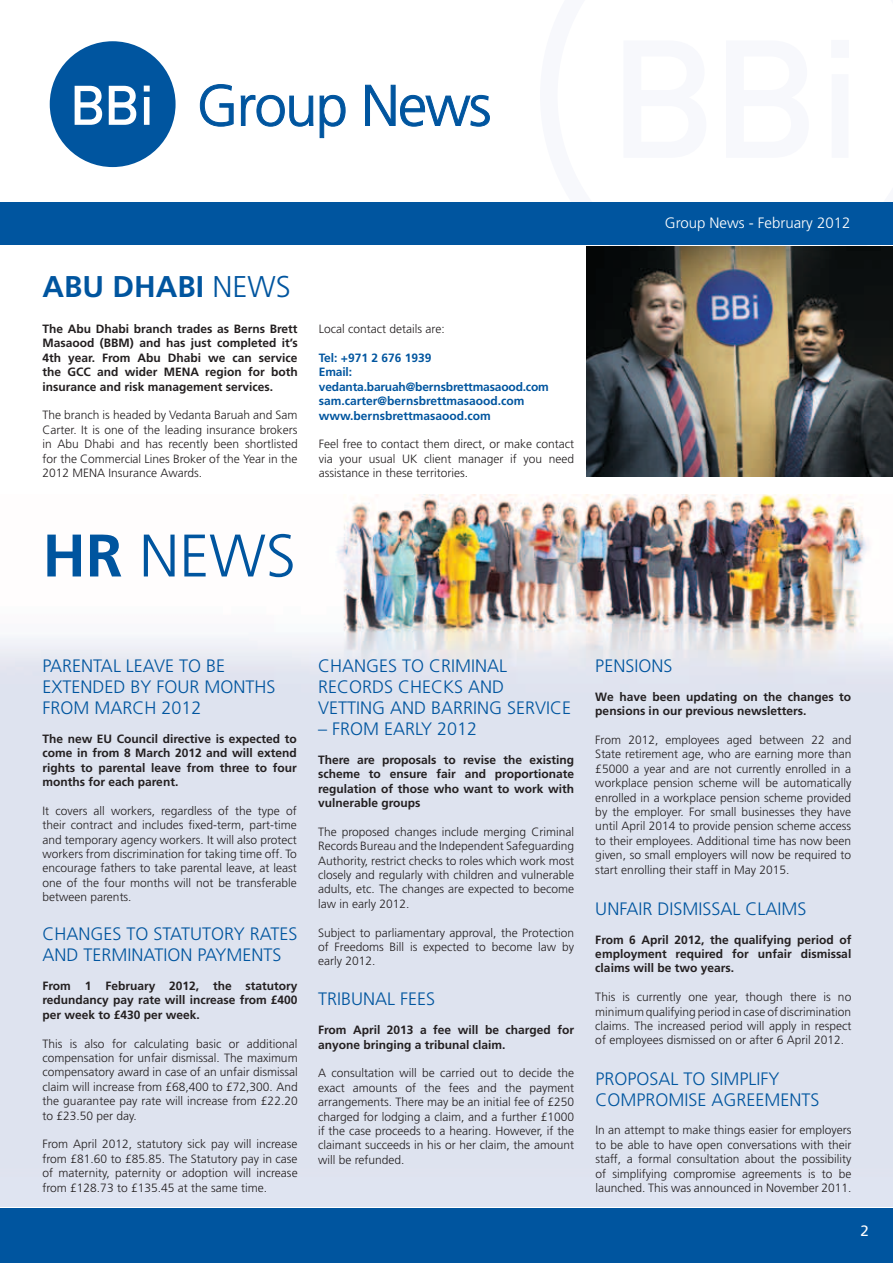
<style>
.page{position:relative;width:893px;height:1263px;background:#fff}
.page>*{position:absolute;margin:0;border:0;box-sizing:border-box;transform-origin:0 0}
.t1{font:300 60px "Frutiger";color:#00559f}
.t2{font:700 30px "Frutiger";color:#00559f}
.t3{font:300 18px "Frutiger";color:#00559f}
.t4{font:300 15px "Frutiger";color:#fff}
.t5{font:15px "Frutiger";color:#fff}
.t6{font:300 12px/14.4px "Frutiger";color:#231f20;text-align:justify}
.t7{font:700 12px/14.4px "Frutiger";color:#231f20;text-align:justify}
.t8{font:700 12px/14.4px "Frutiger";color:#00559f}
.s1{font-weight:300}
.s2{font-weight:700}
</style>
<div class="page">
<div style="left:0;top:494px;width:893px;height:713px;background:#dfe4f1"></div>
<img style="left:0;top:494px;width:893px;height:169px">
<svg style="left:50px;top:41px;width:126px;height:126px"></svg>
<svg style="left:200px;top:84px;width:34px;height:43px"></svg>
<svg style="left:240px;top:95px;width:106px;height:43px"></svg>
<svg style="left:365px;top:84px;width:125px;height:43px"></svg>
<svg style="left:540px;top:244px;width:353px;height:3px"></svg>
<div style="left:0;top:202px;width:893px;height:42px;background:#00559f"></div>
<div style="left:0;top:1209px;width:893px;height:54px;background:#00559f"></div>
<img style="left:586px;top:247px;width:307px;height:230px">
<h2 class="t2" style="left:43px;top:269px;width:210px">Abu Dhabi <span class="s1">News</span></h2>
<p class="t7" style="left:43px;top:322px;width:257px">The Abu Dhabi branch trades as Berns Brett Masaood (BB M) and has just completed it’s 4th year. From Abu Dhabi we can service the GCC and wider MENA region for both insurance and risk management services.</p>
<p class="t6" style="left:43px;top:408px;width:257px">The branch is headed by Vedanta Baruah and Sam Carter. It is one of the leading insurance brokers in Abu Dhabi and has recently been shortlisted for the Commercial Lines Broker of the Year in the 2012 MENA Insurance Awards.</p>
<p class="t6" style="left:319px;top:322px;width:127px">Local contact details are:</p>
<p class="t8" style="left:319px;top:350px;width:232px">Tel: +971 2 676 1939<br>Email: vedanta.baruah@bernsbrettmasaood.com sam.carter@bernsbrettmasaood.com www.bernsbrettmasaood.com</p>
<p class="t6" style="left:319px;top:437px;width:257px">Feel free to contact them direct, or make contact via your usual UK client manager if you need assistance in these territories.</p>
<h1 class="t1" style="left:43px;top:522px;width:174px"><span class="s2">HR</span> News</h1>
<p class="t4" style="left:665px;top:214px;width:187px">Group News - February 2012</p>
<h3 class="t3" style="left:43px;top:656px;width:19px">Parental</h3>
<h3 class="t3" style="left:126px;top:656px;width:19px">Leave</h3>
<h3 class="t3" style="left:179px;top:656px;width:37px">to be</h3>
<h3 class="t3" style="left:43px;top:677px;width:32px">extended</h3>
<h3 class="t3" style="left:131px;top:677px;width:38px">by four</h3>
<h3 class="t3" style="left:205px;top:677px;width:13px">months</h3>
<h3 class="t3" style="left:43px;top:698px;width:13px">from</h3>
<h3 class="t3" style="left:95px;top:698px;width:29px">March</h3>
<h3 class="t3" style="left:162px;top:698px;width:42px">2012</h3>
<p class="t7" style="left:43px;top:731px;width:256px">The new EU Council directive is expected to come in from 8 March 2012 and will extend rights to parental leave from three to four months for each parent.</p>
<p class="t6" style="left:43px;top:803px;width:256px">It covers all workers, regardless of the type of their contract and includes fixed-term, part-time and temporary agency workers. It will also protect workers from discrimination for taking time off. To encourage fathers to take parental leave, at least one of the four months will not be transferable between parents.</p>
<h3 class="t3" style="left:43px;top:924px;width:24px">Changes</h3>
<h3 class="t3" style="left:127px;top:924px;width:48px">to Statutory</h3>
<h3 class="t3" style="left:250px;top:924px;width:21px">Rates</h3>
<h3 class="t3" style="left:43px;top:945px;width:13px">and</h3>
<h3 class="t3" style="left:84px;top:945px;width:20px">Termination</h3>
<h3 class="t3" style="left:197px;top:945px;width:12px">payments</h3>
<p class="t7" style="left:43px;top:978px;width:257px">From 1 February 2012, the statutory redundancy pay rate will increase from £400 per week to £430 per week.</p>
<p class="t6" style="left:43px;top:1036px;width:257px">This is also for calculating basic or additional compensation for unfair dismissal. The maximum compensatory award in case of an unfair dismissal claim will increase from £68,400 to £72,300. And the guarantee pay rate will increase from £22.20 to £23.50 per day.</p>
<p class="t6" style="left:43px;top:1137px;width:257px">From April 2012, statutory sick pay will increase from £81.60 to £85.85. The Statutory pay in case of maternity, paternity or adoption will increase from £128.73 to £135.45 at the same time.</p>
<h3 class="t3" style="left:318px;top:656px;width:24px">Changes</h3>
<h3 class="t3" style="left:402px;top:656px;width:50px">to Criminal</h3>
<h3 class="t3" style="left:318px;top:677px;width:12px">records</h3>
<h3 class="t3" style="left:398px;top:677px;width:12px">checks</h3>
<h3 class="t3" style="left:468px;top:677px;width:13px">and</h3>
<h3 class="t3" style="left:318px;top:698px;width:11px">vetting</h3>
<h3 class="t3" style="left:390px;top:698px;width:13px">and</h3>
<h3 class="t3" style="left:431px;top:698px;width:11px">barring</h3>
<h3 class="t3" style="left:507px;top:698px;width:10px">service</h3>
<h3 class="t3" style="left:318px;top:719px;width:27px">– from</h3>
<h3 class="t3" style="left:384px;top:719px;width:11px">early</h3>
<h3 class="t3" style="left:437px;top:719px;width:42px">2012</h3>
<p class="t7" style="left:318px;top:752px;width:257px">There are proposals to revise the existing scheme to ensure fair and proportionate regulation of those who want to work with vulnerable groups</p>
<p class="t6" style="left:318px;top:824px;width:257px">The proposed changes include merging Criminal Records Bureau and the Independent Safeguarding Authority, restrict checks to roles which work most closely and regularly with children and vulnerable adults, etc. The changes are expected to become law in early 2012.</p>
<p class="t6" style="left:318px;top:925px;width:257px">Subject to parliamentary approval, the Protection of Freedoms Bill is expected to become law by early 2012.</p>
<h3 class="t3" style="left:595px;top:656px;width:20px">Pensions</h3>
<p class="t7" style="left:595px;top:689px;width:257px">We have been updating on the changes to pensions in our previous newsletters.</p>
<p class="t6" style="left:595px;top:733px;width:257px">From 2012, employees aged between 22 and State retirement age, who are earning more than £5000 a year and are not currently enrolled in a workplace pension scheme will be automatically enrolled in a workplace pension scheme provided by the employer. For small businesses they have until April 2014 to provide pension scheme access to their employees. Additional time has now been given, so small employers will now be required to start enrolling their staff in May 2015.</p>
<h3 class="t3" style="left:595px;top:898px;width:22px">Unfair</h3>
<h3 class="t3" style="left:657px;top:898px;width:11px">dismissal</h3>
<h3 class="t3" style="left:745px;top:898px;width:23px">Claims</h3>
<p class="t7" style="left:595px;top:932px;width:257px">From 6 April 2012, the qualifying period of employment required for unfair dismissal claims will be two years.</p>
<p class="t6" style="left:595px;top:990px;width:257px">This is currently one year, though there is no minimum qualifying period in case of discrimination claims. The increased period will apply in respect of employees dismissed on or after 6 April 2012.</p>
<h3 class="t3" style="left:318px;top:989px;width:20px">Tribunal</h3>
<h3 class="t3" style="left:400px;top:989px;width:10px">fees</h3>
<p class="t7" style="left:318px;top:1023px;width:257px">From April 2013 a fee will be charged for anyone bringing a tribunal claim.</p>
<p class="t6" style="left:318px;top:1066px;width:258px">A consultation will be carried out to decide the exact amounts of the fees and the payment arrangements. There may be an initial fee of £250 charged for lodging a claim, and a further £1000 if the case proceeds to a hearing. However, if the claimant succeeds in his or her claim, the amount will be refunded.</p>
<h3 class="t3" style="left:595px;top:1068px;width:21px">Proposal</h3>
<h3 class="t3" style="left:683px;top:1068px;width:37px">to simplify</h3>
<h3 class="t3" style="left:595px;top:1089px;width:12px">compromise</h3>
<h3 class="t3" style="left:711px;top:1089px;width:12px">agreements</h3>
<p class="t6" style="left:595px;top:1123px;width:257px">In an attempt to make things easier for employers to be able to have open conversations with their staff, a formal consultation about the possibility of simplifying compromise agreements is to be launched. This was announced in November 2011.</p>
<p class="t5" style="left:860px;top:1222px;width:10px">2</p>
</div>
